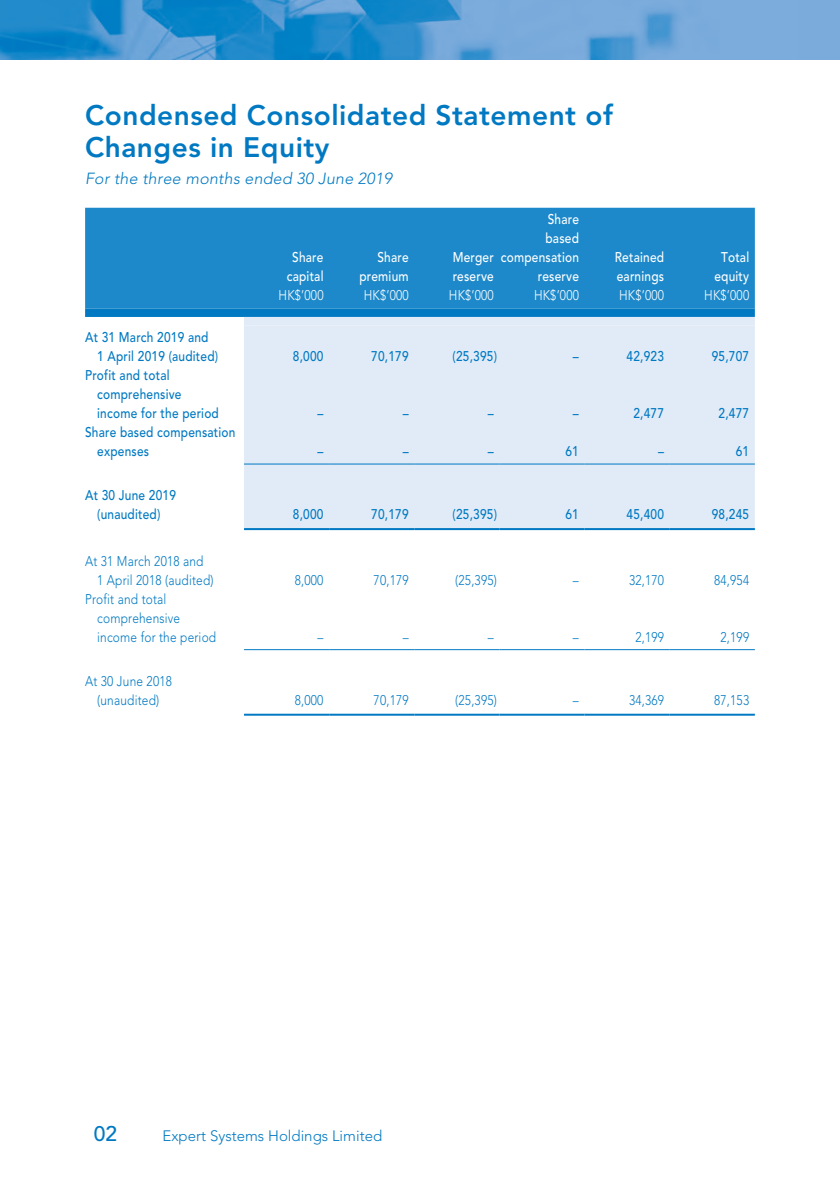
<style>
.page{position:relative;width:840px;height:1191px;background:#fff}
.page>*{position:absolute;margin:0;border:0;box-sizing:border-box;transform-origin:0 0}
.t1{font:800 28px/32px "Avenir LT Std";letter-spacing:.02em;color:#0079c2}
.t2{font:500 21px "Avenir LT Std";color:#0079c2}
.t3{font:italic 300 16px "Avenir LT Std";letter-spacing:.015em;color:#0079c2}
.t4{font:300 15px "Avenir LT Std";color:#0079c2}
.t5{font:500 14px/19px "Avenir LT Std";letter-spacing:.015em;color:#0079c2;scale:.85 1}
.t6{font:300 14px/19px "Avenir LT Std";letter-spacing:.015em;color:#0079c2;scale:.85 1}
.t7{font:500 14px/19px "Avenir LT Std";letter-spacing:.015em;color:#fff;text-align:center;scale:.85 1}
.t8{font:300 14px "Avenir LT Std";letter-spacing:.015em;color:#fff;scale:.85 1}
</style>
<div class="page">
<div style="left:0;top:0;width:838px;height:60px;background:#7aabdb"></div>
<img style="left:0;top:0;width:677px;height:60px">
<div style="left:85px;top:208px;width:669px;height:100px;background:#1e89ca"></div>
<svg style="left:85px;top:308px;width:669px;height:17px"></svg>
<div style="left:244px;top:325px;width:510px;height:203px;background:#e1ebf7"></div>
<hr style="left:244px;top:463px;width:85px;height:1px;background:#0079c2">
<hr style="left:329px;top:463px;width:85px;height:1px;background:#0079c2">
<hr style="left:414px;top:463px;width:85px;height:1px;background:#0079c2">
<hr style="left:499px;top:463px;width:85px;height:1px;background:#0079c2">
<hr style="left:584px;top:463px;width:85px;height:1px;background:#0079c2">
<hr style="left:669px;top:463px;width:85px;height:1px;background:#0079c2">
<hr style="left:244px;top:528px;width:85px;height:2px;background:#0079c2">
<hr style="left:329px;top:528px;width:85px;height:2px;background:#0079c2">
<hr style="left:414px;top:528px;width:85px;height:2px;background:#0079c2">
<hr style="left:499px;top:528px;width:85px;height:2px;background:#0079c2">
<hr style="left:584px;top:528px;width:85px;height:2px;background:#0079c2">
<hr style="left:669px;top:528px;width:85px;height:2px;background:#0079c2">
<hr style="left:244px;top:649px;width:85px;height:1px;background:#0079c2">
<hr style="left:329px;top:649px;width:85px;height:1px;background:#0079c2">
<hr style="left:414px;top:649px;width:85px;height:1px;background:#0079c2">
<hr style="left:499px;top:649px;width:85px;height:1px;background:#0079c2">
<hr style="left:584px;top:649px;width:85px;height:1px;background:#0079c2">
<hr style="left:669px;top:649px;width:85px;height:1px;background:#0079c2">
<hr style="left:244px;top:713px;width:85px;height:2px;background:#0079c2">
<hr style="left:329px;top:713px;width:85px;height:2px;background:#0079c2">
<hr style="left:414px;top:713px;width:85px;height:2px;background:#0079c2">
<hr style="left:499px;top:713px;width:85px;height:2px;background:#0079c2">
<hr style="left:584px;top:713px;width:85px;height:2px;background:#0079c2">
<hr style="left:669px;top:713px;width:85px;height:2px;background:#0079c2">
<h1 class="t1" style="left:85px;top:100px;width:529px">Condensed Consolidated Statement of<br>Changes in Equity</h1>
<p class="t3" style="left:85px;top:169px;width:308px">For the three months ended 30 June 2019</p>
<p class="t7" style="left:500px;top:210px;width:93px;text-align:right">Share<br>based compensation reserve</p>
<p class="t7" style="left:286px;top:248px;width:45px">Share capital</p>
<p class="t7" style="left:359px;top:248px;width:59px;text-align:right">Share premium</p>
<p class="t7" style="left:452px;top:248px;width:50px;text-align:left">Merger reserve</p>
<p class="t7" style="left:614px;top:248px;width:59px;text-align:left">Retained earnings</p>
<p class="t7" style="left:714px;top:248px;width:42px">Total equity</p>
<p class="t5" style="left:97px;top:328px;width:144px;text-indent:-12px">At 31 March 2019 and<br>1 April 2019 (audited)</p>
<p class="t5" style="left:97px;top:366px;width:145px;text-indent:-12px">Profit and total comprehensive income for the period</p>
<p class="t5" style="left:97px;top:423px;width:164px;text-indent:-12px">Share based compensation expenses</p>
<p class="t5" style="left:85px;top:486px;width:108px;text-align:center">At 30 June 2019 (unaudited)</p>
<p class="t6" style="left:97px;top:551px;width:138px;text-indent:-12px">At 31 March 2018 and<br>1 April 2018 (audited)</p>
<p class="t6" style="left:97px;top:589px;width:141px;text-indent:-12px">Profit and total comprehensive income for the period</p>
<p class="t6" style="left:85px;top:671px;width:104px;text-align:center">At 30 June 2018 (unaudited)</p>
<p class="t8" style="left:278px;top:287px;width:54px">HK$’000</p>
<p class="t8" style="left:363px;top:287px;width:54px">HK$’000</p>
<p class="t8" style="left:448px;top:287px;width:54px">HK$’000</p>
<p class="t8" style="left:533px;top:287px;width:54px">HK$’000</p>
<p class="t8" style="left:618px;top:287px;width:54px">HK$’000</p>
<p class="t8" style="left:704px;top:287px;width:54px">HK$’000</p>
<p class="t5" style="left:293px;top:347px;width:37px">8,000</p>
<p class="t5" style="left:371px;top:347px;width:46px">70,179</p>
<p class="t5" style="left:452px;top:347px;width:54px">(25,395)</p>
<p class="t5" style="left:572px;top:347px;width:8px">–</p>
<p class="t5" style="left:626px;top:347px;width:46px">42,923</p>
<p class="t5" style="left:711px;top:347px;width:46px">95,707</p>
<p class="t5" style="left:317px;top:404px;width:8px">–</p>
<p class="t5" style="left:402px;top:404px;width:8px">–</p>
<p class="t5" style="left:487px;top:404px;width:8px">–</p>
<p class="t5" style="left:572px;top:404px;width:8px">–</p>
<p class="t5" style="left:633px;top:404px;width:37px">2,477</p>
<p class="t5" style="left:718px;top:404px;width:37px">2,477</p>
<p class="t5" style="left:317px;top:442px;width:8px">–</p>
<p class="t5" style="left:402px;top:442px;width:8px">–</p>
<p class="t5" style="left:487px;top:442px;width:8px">–</p>
<p class="t5" style="left:565px;top:442px;width:17px">61</p>
<p class="t5" style="left:657px;top:442px;width:8px">–</p>
<p class="t5" style="left:735px;top:442px;width:17px">61</p>
<p class="t5" style="left:293px;top:505px;width:37px">8,000</p>
<p class="t5" style="left:371px;top:505px;width:46px">70,179</p>
<p class="t5" style="left:452px;top:505px;width:54px">(25,395)</p>
<p class="t5" style="left:565px;top:505px;width:17px">61</p>
<p class="t5" style="left:626px;top:505px;width:46px">45,400</p>
<p class="t5" style="left:711px;top:505px;width:46px">98,245</p>
<p class="t6" style="left:295px;top:570px;width:35px">8,000</p>
<p class="t6" style="left:373px;top:570px;width:43px">70,179</p>
<p class="t6" style="left:455px;top:570px;width:50px">(25,395)</p>
<p class="t6" style="left:572px;top:570px;width:8px">–</p>
<p class="t6" style="left:628px;top:570px;width:43px">32,170</p>
<p class="t6" style="left:713px;top:570px;width:43px">84,954</p>
<p class="t6" style="left:317px;top:627px;width:8px">–</p>
<p class="t6" style="left:402px;top:627px;width:8px">–</p>
<p class="t6" style="left:487px;top:627px;width:8px">–</p>
<p class="t6" style="left:572px;top:627px;width:8px">–</p>
<p class="t6" style="left:635px;top:627px;width:35px">2,199</p>
<p class="t6" style="left:720px;top:627px;width:35px">2,199</p>
<p class="t6" style="left:295px;top:690px;width:35px">8,000</p>
<p class="t6" style="left:373px;top:690px;width:43px">70,179</p>
<p class="t6" style="left:455px;top:690px;width:50px">(25,395)</p>
<p class="t6" style="left:572px;top:690px;width:8px">–</p>
<p class="t6" style="left:628px;top:690px;width:43px">34,369</p>
<p class="t6" style="left:713px;top:690px;width:43px">87,153</p>
<h2 class="t2" style="left:94px;top:1121px;width:25px">02</h2>
<p class="t4" style="left:162px;top:1126px;width:221px">Expert Systems Holdings Limited</p>
</div>
